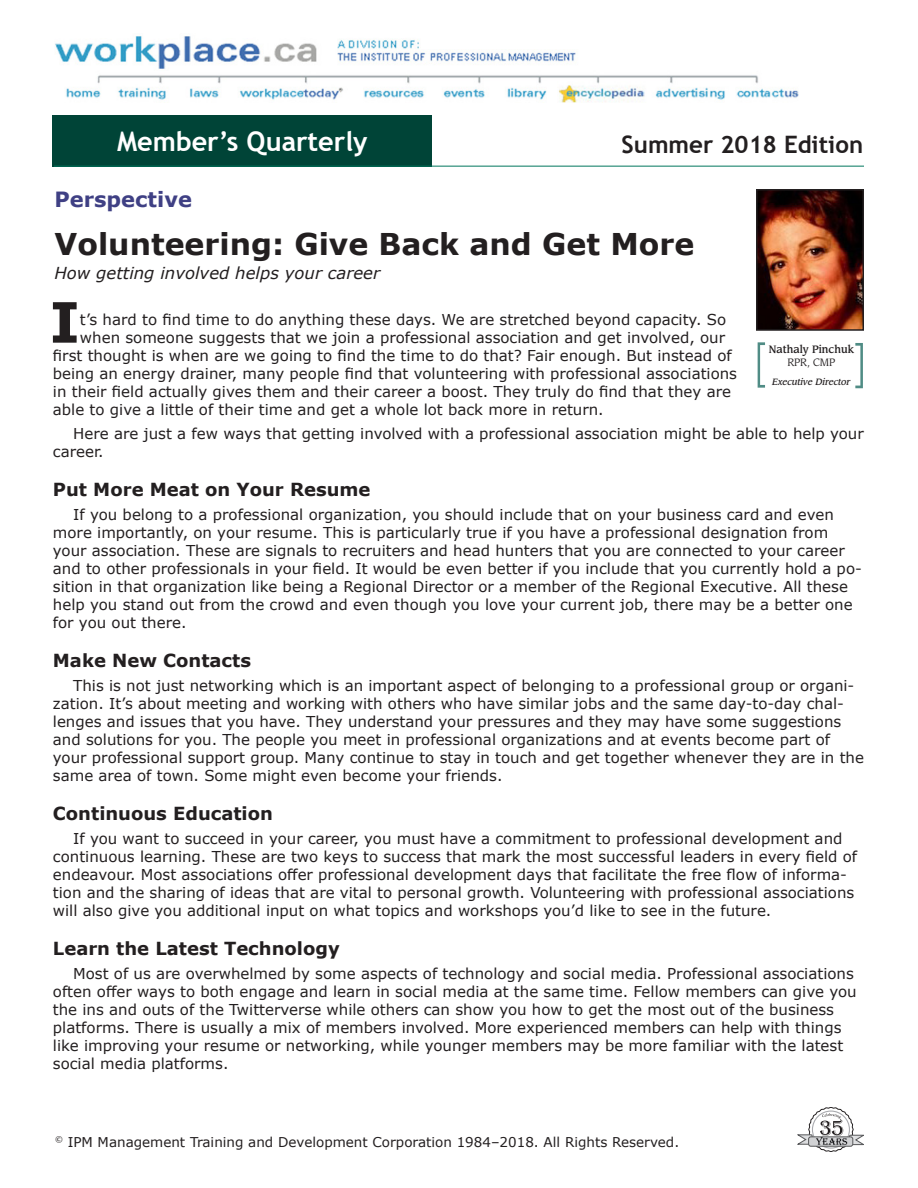
<style>
.page{position:relative;width:918px;height:1188px;background:#fff}
.page>*{position:absolute;margin:0;border:0;box-sizing:border-box;transform-origin:0 0}
.DropCap{font:700 55.65px "Verdana";color:#231f20}
.Head1{font:700 30px "Verdana";color:#231f20}
.t1{font:700 27px "Trebuchet MS";color:#fff}
.t2{font:700 24px "Trebuchet MS";color:#231f20}
.t3{font:700 21px "Verdana";color:#3f4084}
.SUBHEAD{font:700 18px "Verdana";color:#231f20}
.Head2{font:italic 16.5px "Verdana";color:#231f20}
.Body_Text{font:15px/18px "Verdana";color:#231f20}
.DropCap-2{font:15px "Verdana";color:#231f20}
.t4{font:13.5px "Verdana";color:#231f20}
.caption_name{font:500 10.5px/13.5px "Leawood Std";color:#231f20;text-align:center;scale:.95 1}
.caption_company{font:italic 500 9px "Leawood Std";color:#231f20;scale:.95 1}
.s1{font-weight:400}
</style>
<div class="page">
<img style="left:55px;top:36px;width:744px;height:67px">
<div style="left:53px;top:115px;width:379px;height:51px;background:#004437"></div>
<hr style="left:54px;top:166px;width:810px;height:1px;background:#00765d">
<svg style="left:798px;top:1107px;width:66px;height:45px"></svg>
<img style="left:759px;top:192px;width:102px;height:136px">
<div style="left:756px;top:189px;width:108px;height:142px;border:2px solid #231f20"></div>
<svg style="left:758px;top:342px;width:7px;height:46px"></svg>
<svg style="left:855px;top:343px;width:8px;height:45px"></svg>
<h3 class="t1" style="left:117px;top:124px;width:252px">Member’s Quarterly</h3>
<h3 class="t2" style="left:622px;top:129px;width:243px">Summer 2018 Edition</h3>
<p class="t3" style="left:54px;top:184px;width:139px">Perspective</p>
<p class="Head1" style="left:55px;top:223px;width:641px">Volunteering: Give Back and Get More</p>
<p class="Head2" style="left:55px;top:262px;width:327px">How getting involved helps your career</p>
<p class="DropCap" style="left:50px;top:283px;width:32px">I</p>
<p class="DropCap-2" style="left:80px;top:309px;width:648px">t’s hard to find time to do anything these days. We are stretched beyond capacity. So</p>
<p class="DropCap-2" style="left:80px;top:327px;width:647px">when someone suggests that we join a professional association and get involved, our</p>
<p class="DropCap-2" style="left:53px;top:345px;width:680px">first thought is when are we going to find the time to do that? Fair enough. But instead of</p>
<p class="DropCap-2" style="left:53px;top:363px;width:686px">being an energy drainer, many people find that volunteering with professional associations</p>
<p class="DropCap-2" style="left:53px;top:381px;width:680px">in their field actually gives them and their career a boost. They truly do find that they are</p>
<p class="DropCap-2" style="left:53px;top:399px;width:552px">able to give a little of their time and get a whole lot back more in return.</p>
<p class="Body_Text" style="left:53px;top:425px;width:812px;text-indent:20px">Here are just a few ways that getting involved with a professional association might be able to help your career.</p>
<p class="SUBHEAD" style="left:53px;top:476px;width:319px">Put More Meat on Your Resume</p>
<p class="Body_Text" style="left:53px;top:506px;width:810px;text-indent:20px">If you belong to a professional organization, you should include that on your business card and even more importantly, on your resume. This is particularly true if you have a professional designation from your association. These are signals to recruiters and head hunters that you are connected to your career and to other professionals in your field. It would be even better if you include that you currently hold a po&shy;sition in that organization like being a Regional Director or a member of the Regional Executive. All these help you stand out from the crowd and even though you love your current job, there may be a better one for you out there.</p>
<p class="SUBHEAD" style="left:53px;top:647px;width:200px">Make New Contacts</p>
<p class="Body_Text" style="left:53px;top:677px;width:813px;text-indent:20px">This is not just networking which is an important aspect of belonging to a professional group or organi&shy;zation. It’s about meeting and working with others who have similar jobs and the same day-to-day chal&shy;lenges and issues that you have. They understand your pressures and they may have some suggestions and solutions for you. The people you meet in professional organizations and at events become part of your professional support group. Many continue to stay in touch and get together whenever they are in the same area of town. Some might even become your friends.</p>
<p class="SUBHEAD" style="left:53px;top:800px;width:222px">Continuous Education</p>
<p class="Body_Text" style="left:53px;top:830px;width:806px;text-indent:20px">If you want to succeed in your career, you must have a commitment to professional development and continuous learning. These are two keys to success that mark the most successful leaders in every field of endeavour. Most associations offer professional development days that facilitate the free flow of informa&shy;tion and the sharing of ideas that are vital to personal growth. Volunteering with professional associations will also give you additional input on what topics and workshops you’d like to see in the future.</p>
<p class="SUBHEAD" style="left:53px;top:935px;width:288px">Learn the Latest Technology</p>
<p class="Body_Text" style="left:53px;top:965px;width:805px;text-indent:20px">Most of us are overwhelmed by some aspects of technology and social media. Professional associations often offer ways to both engage and learn in social media at the same time. Fellow members can give you the ins and outs of the Twitterverse while others can show you how to get the most out of the business platforms. There is usually a mix of members involved. More experienced members can help with things like improving your resume or networking, while younger members may be more familiar with the latest social media platforms.</p>
<p class="caption_name" style="left:769px;top:342px;width:91px">Nathaly Pinchuk<br><span class="s1">RPR, CMP</span></p>
<p class="caption_company" style="left:772px;top:376px;width:84px">Executive Director</p>
<p class="t4" style="left:55px;top:1133px;width:626px"><sup>©</sup> IPM Management Training and Development Corporation 1984–2018. All Rights Reserved.</p>
</div>
